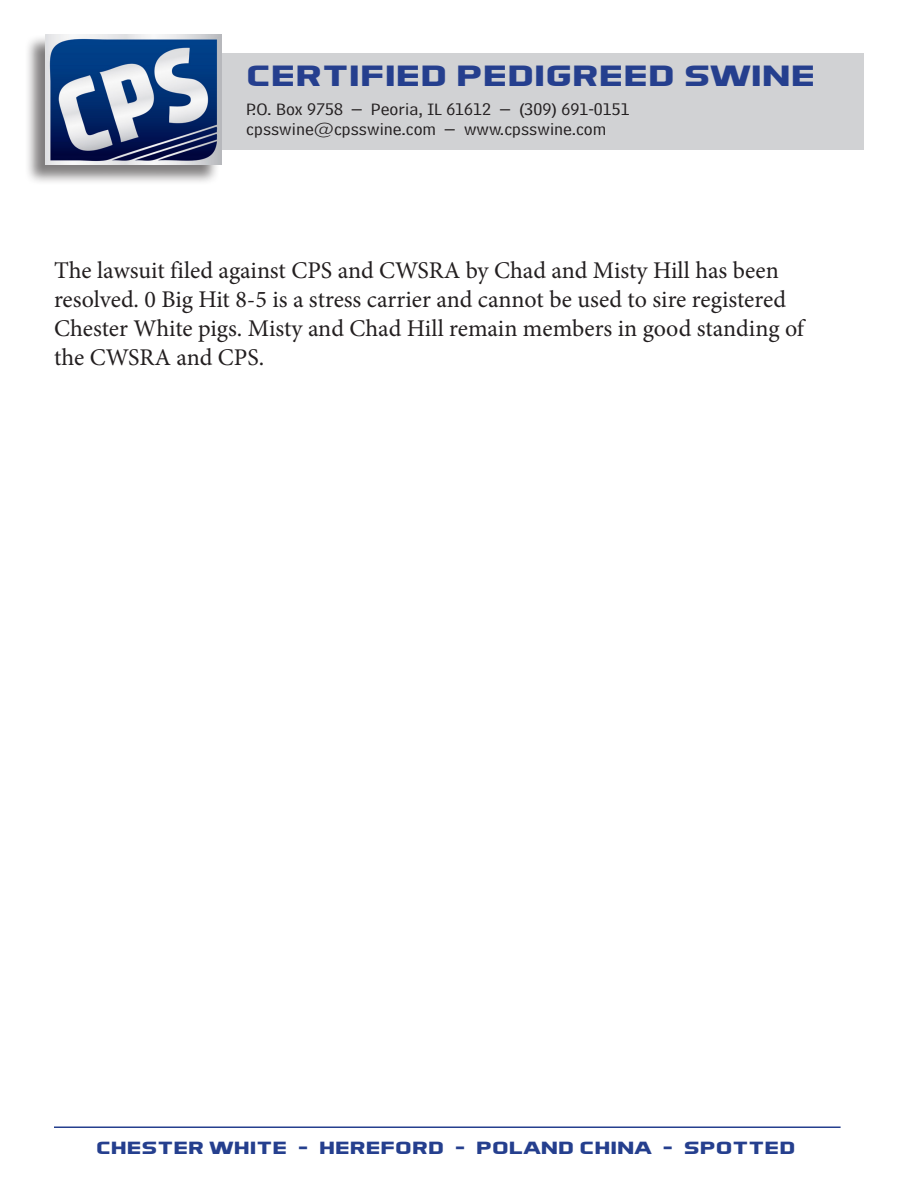
<style>
.page{position:relative;width:918px;height:1188px;background:#fff}
.page>*{position:absolute;margin:0;border:0;box-sizing:border-box;transform-origin:0 0}
.t1{font:700 29.85px "Aero Matics Display";color:#253f8e;scale:1.53 1}
.t2{font:24px/28.8px "Minion Pro";letter-spacing:-.005em;color:#231f20}
.t3{font:700 18px "Aero Matics Display";color:#253f8e;scale:1.52 1}
.t4{font:17.4px "Bell Centennial Std Address";color:#231f20;scale:1.16 1}
</style>
<div class="page">
<div style="left:78px;top:53px;width:786px;height:96px;background:#d1d2d4"></div>
<div style="left:24px;top:35px;width:196px;height:150px;background:#231f20;opacity:.58"></div>
<img style="left:46px;top:34px;width:175px;height:131px">
<hr style="left:54px;top:1126px;width:787px;height:2px;background:#253f8e">
<p class="t1" style="left:246px;top:59px;width:374px">CERTIFIED PEDIGREED SWINE</p>
<p class="t4" style="left:246px;top:99px;width:332px">P.O. Box 9758 – Peoria, IL 61612 – (309) 691-0151</p>
<p class="t4" style="left:246px;top:119px;width:312px">cpsswine@cpsswine.com – www.cpsswine.com</p>
<p class="t2" style="left:54px;top:256px;width:752px">The lawsuit filed against CPS and CWSRA by Chad and Misty Hill has been resolved. 0 Big Hit 8-5 is a stress carrier and cannot be used to sire registered Chester White pigs. Misty and Chad Hill remain members in good standing of the CWSRA and CPS.</p>
<p class="t3" style="left:96px;top:1137px;width:462px">CHESTER WHITE – HEREFORD – POLAND CHINA – SPOTTED</p>
</div>
